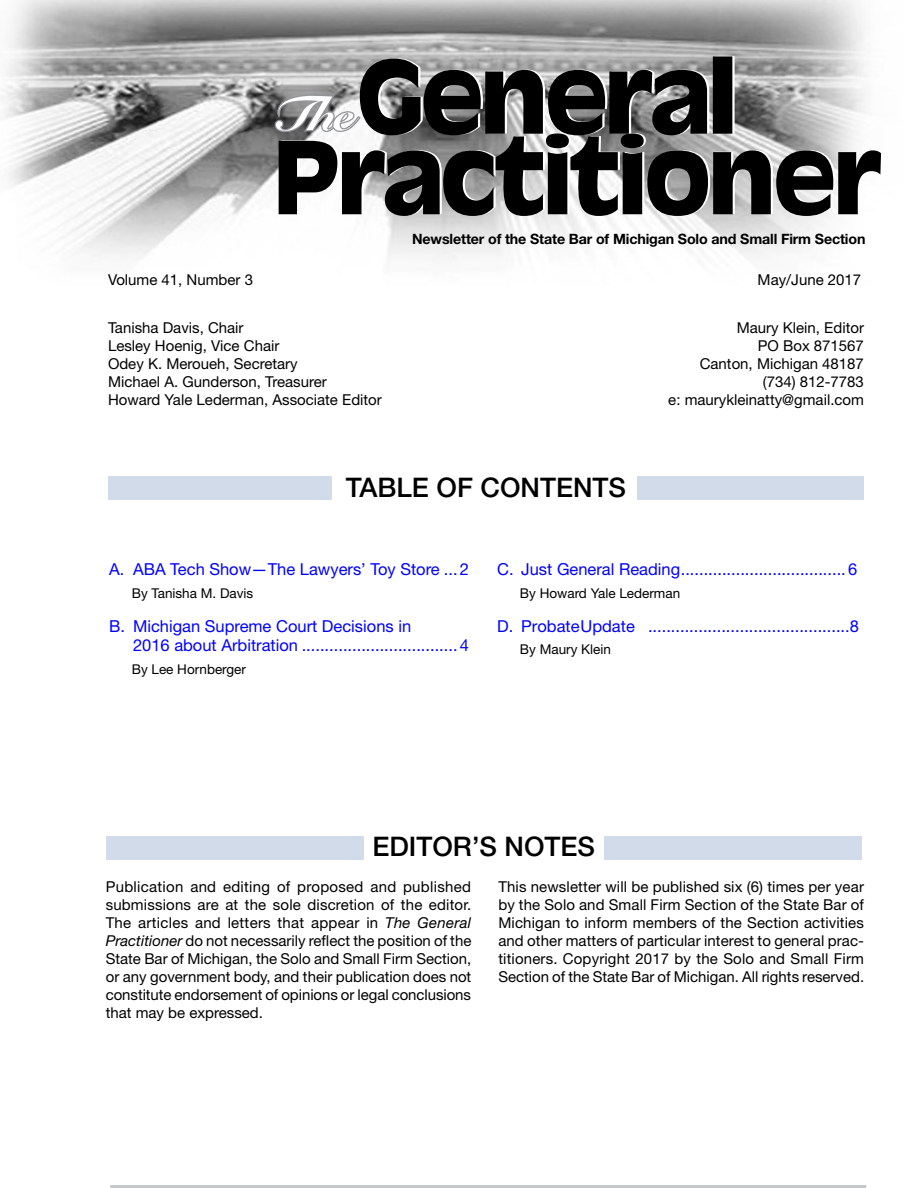
<style>
.page{position:relative;width:918px;height:1188px;background:#fff}
.page>*{position:absolute;margin:0;border:0;box-sizing:border-box;transform-origin:0 0}
.t1{font:500 27px "Helvetica Neue LT Std";color:#000}
.t2{font:16.5px/19.8px "Helvetica Neue LT Std";color:#00f}
.t3{font:15px/18px "Helvetica Neue LT Std";color:#000;text-align:justify}
.t4{font:700 14.25px "Helvetica Neue LT Std";letter-spacing:-.01em;color:#000}
.t5{font:13.5px "Helvetica Neue LT Std";color:#000}
.s1{font-style:italic}
</style>
<div class="page">
<img style="left:2px;top:0;width:862px;height:260px">
<svg style="left:273px;top:56px;width:608px;height:160px;background:#696969"></svg>
<div style="left:108px;top:477px;width:756px;height:23px;background:#d2dbe9"></div>
<div style="left:332px;top:472px;width:305px;height:34px;background:#fff"></div>
<div style="left:106px;top:836px;width:756px;height:23px;background:#d2dbe9"></div>
<div style="left:364px;top:831px;width:240px;height:34px;background:#fff"></div>
<hr style="left:110px;top:1185px;width:756px;height:3px;background:#c7c8ca">
<p class="t4" style="left:412px;top:230px;width:455px">Newsletter of the State Bar of Michigan Solo and Small Firm Section</p>
<p class="t3" style="left:108px;top:271px;width:147px">Volume 41, Number 3</p>
<p class="t3" style="left:758px;top:271px;width:105px">May/June 2017</p>
<p class="t3" style="left:108px;top:318px;width:275px;text-align:left">Tanisha Davis, Chair<br>Lesley Hoenig, Vice Chair<br>Odey K. Meroueh, Secretary<br>Michael A. Gunderson, Treasurer<br>Howard Yale Lederman, Associate Editor</p>
<p class="t3" style="left:668px;top:318px;width:197px;text-align:right">Maury Klein, Editor<br>PO Box 871567<br>Canton, Michigan 48187 (734) 812-7783<br>e: maurykleinatty@gmail.com</p>
<h1 class="t1" style="left:346px;top:471px;width:282px">TABLE OF CONTENTS</h1>
<p class="t2" style="left:109px;top:559px;width:362px">A. ABA Tech Show—The Lawyers’ Toy Store ...2</p>
<p class="t5" style="left:132px;top:585px;width:123px">By Tanisha M. Davis</p>
<p class="t2" style="left:133px;top:616px;width:338px;text-indent:-24px">B. Michigan Supreme Court Decisions in<br>2016 about Arbitration ..................................4</p>
<p class="t5" style="left:132px;top:661px;width:116px">By Lee Hornberger</p>
<p class="t2" style="left:497px;top:559px;width:362px">C. Just General Reading....................................6</p>
<p class="t5" style="left:520px;top:585px;width:162px">By Howard Yale Lederman</p>
<p class="t2" style="left:497px;top:616px;width:363px">D. Probate Update ............................................8</p>
<p class="t5" style="left:520px;top:642px;width:93px">By Maury Klein</p>
<h1 class="t1" style="left:372px;top:830px;width:224px">EDITOR’S NOTES</h1>
<p class="t3" style="left:106px;top:877px;width:367px">Publication and editing of proposed and published submissions are at the sole discretion of the editor.<br>The articles and letters that appear in <span class="s1">The General Practitioner</span> do not necessarily reflect the position of the State Bar of Michigan, the Solo and Small Firm Section, or any government body, and their publication does not constitute endorsement of opinions or legal conclusions that may be expressed.</p>
<p class="t3" style="left:498px;top:877px;width:367px">This newsletter will be published six (6) times per year by the Solo and Small Firm Section of the State Bar of Michigan to inform members of the Section activities and other matters of particular interest to general prac&shy;titioners. Copyright 2017 by the Solo and Small Firm Section of the State Bar of Michigan. All rights reserved.</p>
</div>
